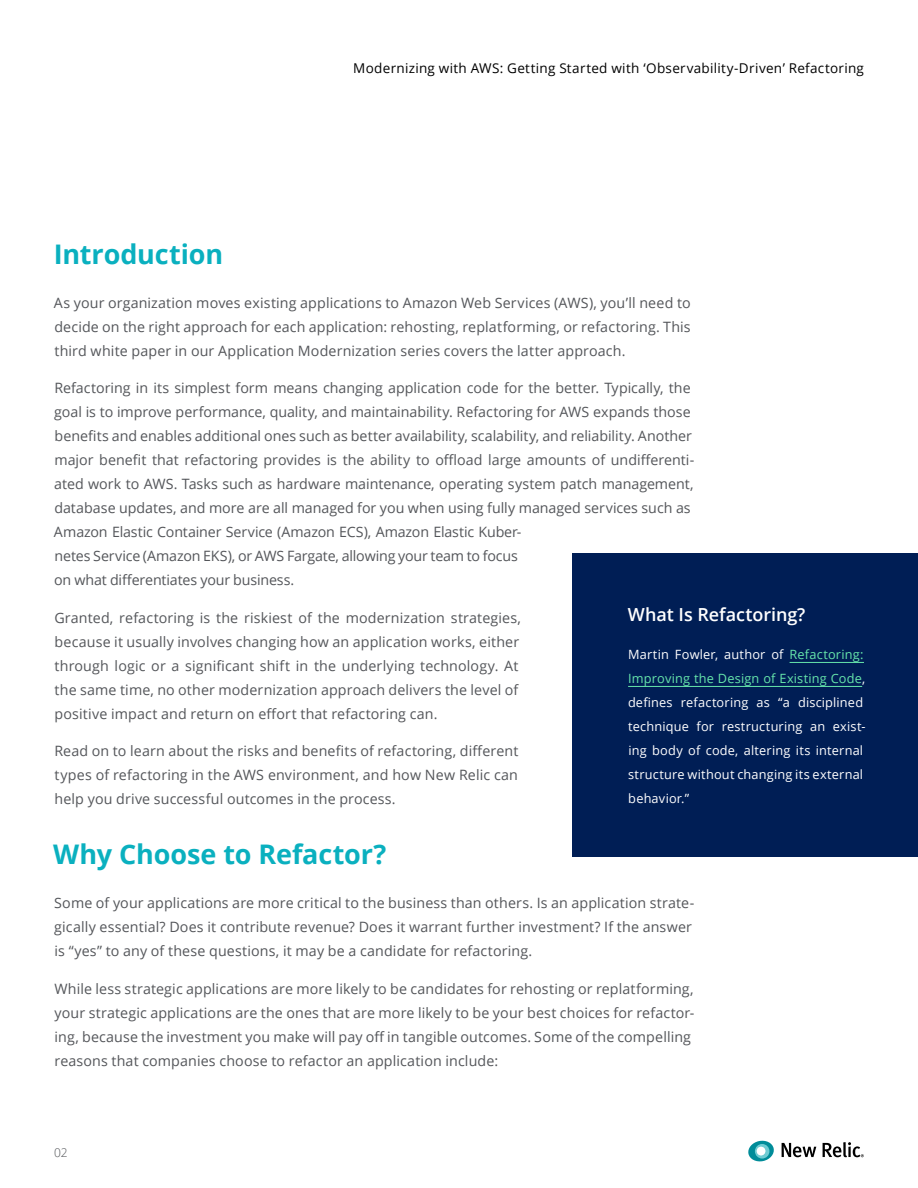
<style>
.page{position:relative;width:918px;height:1188px;background:#fff}
.page>*{position:absolute;margin:0;border:0;box-sizing:border-box;transform-origin:0 0}
.t1{font:700 27px "Open Sans";letter-spacing:-.005em;color:#0ab0bf}
.t2{font:600 18px "Open Sans";letter-spacing:-.005em;color:#fff}
.t3{font:14.25px/24px "Open Sans";letter-spacing:.005em;color:#54565a}
.t4{font:13.5px "Open Sans";letter-spacing:.02em;color:#000}
.t5{font:12.75px/24px "Open Sans";letter-spacing:.015em;color:#fff}
.t6{font:300 12px "Open Sans";color:#54565a}
.s1{color:#66e6ab}
</style>
<div class="page">
<svg style="left:782px;top:1143px;width:34px;height:14px"></svg>
<svg style="left:823px;top:1142px;width:41px;height:15px"></svg>
<svg style="left:748px;top:1141px;width:26px;height:20px"></svg>
<div style="left:572px;top:553px;width:346px;height:304px;background:#001e55"></div>
<hr style="left:790px;top:662px;width:74px;height:1px;background:#66e6ab">
<hr style="left:628px;top:686px;width:234px;height:1px;background:#66e6ab">
<p class="t4" style="left:353px;top:58px;width:512px">Modernizing with AWS: Getting Started with ‘Observability-Driven’ Refactoring</p>
<h1 class="t1" style="left:54px;top:235px;width:171px">Introduction</h1>
<p class="t3" style="left:54px;top:290px;width:638px;text-align:justify">As your organization moves existing applications to Amazon Web Services (AWS), you’ll need to decide on the right approach for each application: rehosting, replatforming, or refactoring. This third white paper in our Application Modernization series covers the latter approach.</p>
<p class="t3" style="left:54px;top:376px;width:642px">Refactoring in its simplest form means changing application code for the better. Typically, the goal is to improve performance, quality, and maintainability. Refactoring for AWS expands those benefits and enables additional ones such as better availability, scalability, and reliability. Another major benefit that refactoring provides is the ability to offload large amounts of undifferenti&shy;ated work to AWS. Tasks such as hardware maintenance, operating system patch management, database updates, and more are all managed for you when using fully managed services such as Amazon Elastic Container Service (Amazon ECS), Amazon Elastic Kuber-<br>netes Service (Amazon EKS), or AWS Fargate, allowing your team to focus<br>on what differentiates your business.</p>
<p class="t3" style="left:54px;top:605px;width:468px">Granted, refactoring is the riskiest of the modernization strategies, because it usually involves changing how an application works, either through logic or a significant shift in the underlying technology. At the same time, no other modernization approach delivers the level of positive impact and return on effort that refactoring can.</p>
<p class="t3" style="left:54px;top:739px;width:465px;text-align:justify">Read on to learn about the risks and benefits of refactoring, different types of refactoring in the AWS environment, and how New Relic can help you drive successful outcomes in the process.</p>
<h1 class="t1" style="left:53px;top:835px;width:335px">Why Choose to Refactor?</h1>
<p class="t3" style="left:54px;top:891px;width:642px">Some of your applications are more critical to the business than others. Is an application strate&shy;gically essential? Does it contribute revenue? Does it warrant further investment? If the answer is “yes” to any of these questions, it may be a candidate for refactoring.</p>
<p class="t3" style="left:54px;top:976px;width:641px">While less strategic applications are more likely to be candidates for rehosting or replatforming, your strategic applications are the ones that are more likely to be your best choices for refactor&shy;ing, because the investment you make will pay off in tangible outcomes. Some of the compelling reasons that companies choose to refactor an application include:</p>
<p class="t2" style="left:628px;top:602px;width:179px">What Is Refactoring?</p>
<p class="t5" style="left:628px;top:642px;width:239px">Martin Fowler, author of <span class="s1">Refactoring:<br>Improving the Design of Existing Code</span>, defines refactoring as “a disciplined technique for restructuring an exist&shy;ing body of code, altering its internal structure without changing its external behavior.”</p>
<p class="t6" style="left:54px;top:1144px;width:15px">02</p>
</div>
